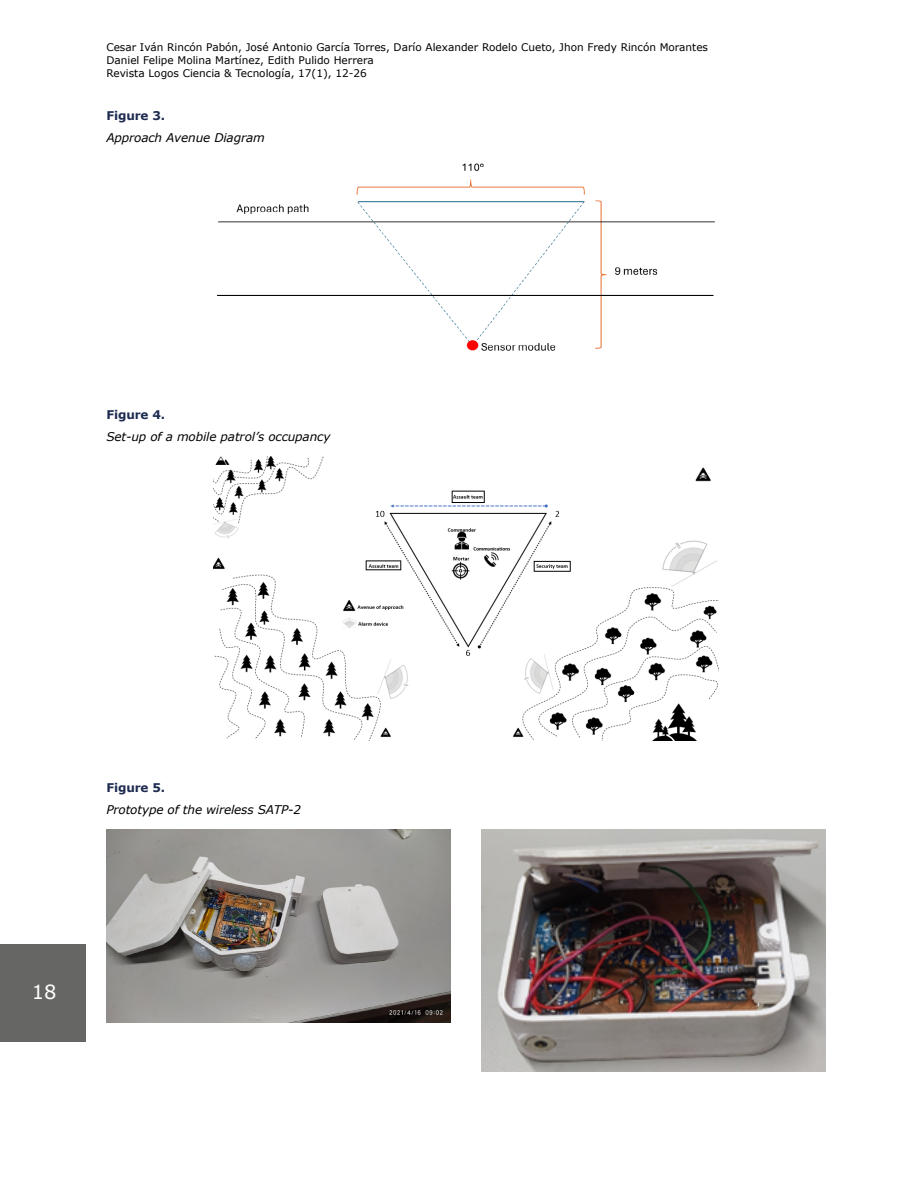
<style>
.page{position:relative;width:915px;height:1191px;background:#fff}
.page>*{position:absolute;margin:0;border:0;box-sizing:border-box;transform-origin:0 0}
.t1{font:19.5px "Verdana";color:#fff}
.t2{font:italic 12px "Verdana";letter-spacing:-.01em;color:#000}
.t3{font:700 12px "Verdana";letter-spacing:-.01em;color:#1e2c52}
.t4{font:10.5px/12.6px "Verdana";color:#000}
</style>
<div class="page">
<div style="left:0;top:944px;width:85px;height:97px;background:#666665"></div>
<img style="left:217px;top:163px;width:497px;height:188px">
<img style="left:213px;top:456px;width:505px;height:284px">
<img style="left:106px;top:829px;width:344px;height:193px">
<img style="left:482px;top:829px;width:343px;height:242px">
<p class="t4" style="left:106px;top:41px;width:603px">Cesar Iván Rincón Pabón, José Antonio García Torres, Darío Alexander Rodelo Cueto, Jhon Fredy Rincón Morantes<br>Daniel Felipe Molina Martínez, Edith Pulido Herrera<br>Revista Logos Ciencia &amp; Tecnología, 17(1), 12-26</p>
<p class="t3" style="left:106px;top:107px;width:60px">Figure 3.</p>
<p class="t2" style="left:106px;top:129px;width:160px">Approach Avenue Diagram</p>
<p class="t3" style="left:106px;top:406px;width:60px">Figure 4.</p>
<p class="t2" style="left:106px;top:429px;width:225px">Set-up of a mobile patrol’s occupancy</p>
<p class="t3" style="left:106px;top:779px;width:60px">Figure 5.</p>
<p class="t2" style="left:106px;top:801px;width:196px">Prototype of the wireless SATP-2</p>
<h1 class="t1" style="left:32px;top:978px;width:26px">18</h1>
</div>
